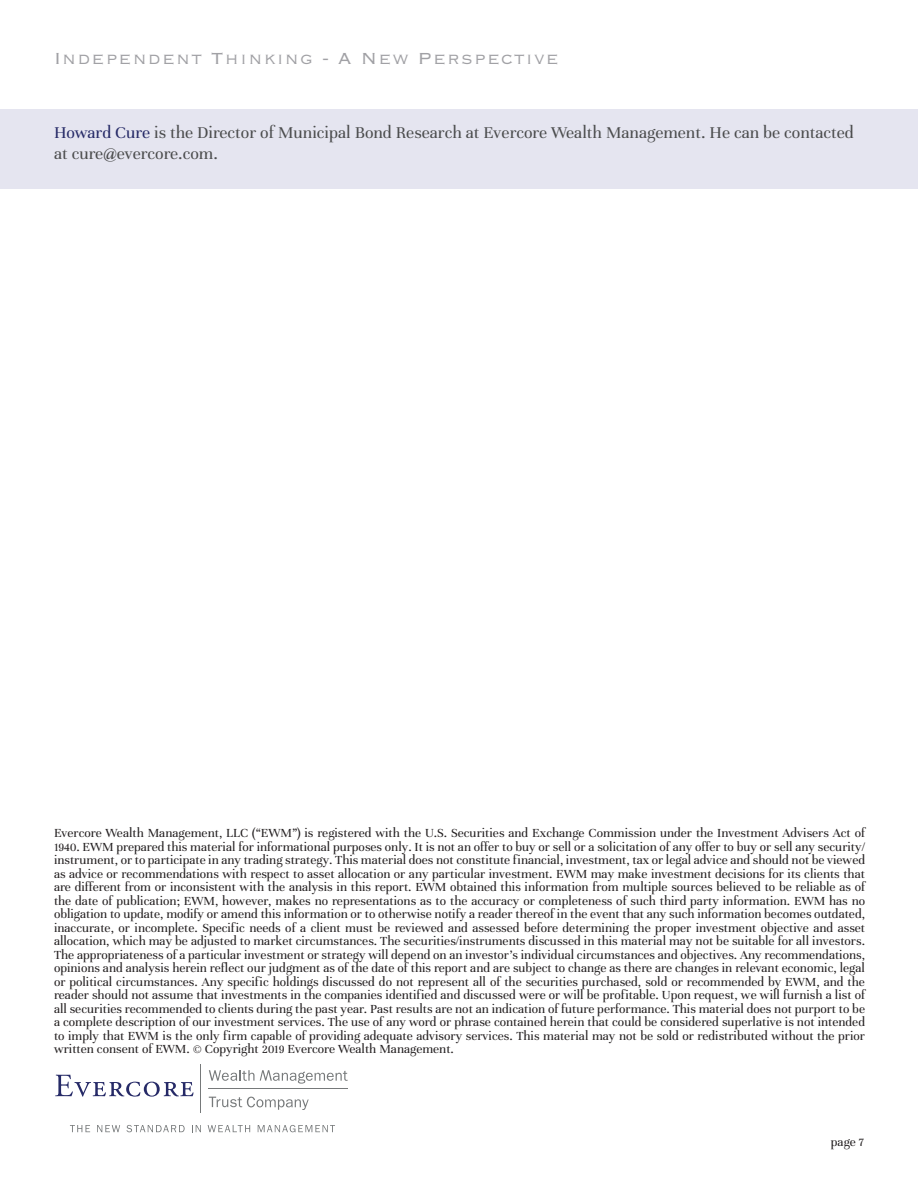
<style>
.page{position:relative;width:918px;height:1188px;background:#fff}
.page>*{position:absolute;margin:0;border:0;box-sizing:border-box;transform-origin:0 0}
.t1{font:21px "Copperplate Gothic Std 32 BC";letter-spacing:.06em;color:#a1a1a5}
.Subject{font:18px/21px "Unna";color:#4b4c4d}
.t2{font:13.5px/13.5px "Unna";color:#231f20;text-align:justify}
.s1{color:#262a67}
</style>
<div class="page">
<svg style="left:55px;top:1075px;width:139px;height:22px"></svg>
<svg style="left:209px;top:1070px;width:139px;height:14px"></svg>
<hr style="left:208px;top:1088px;width:139px;height:1px;background:#76797a">
<hr style="left:201px;top:1064px;width:1px;height:49px;background:#76797a">
<svg style="left:209px;top:1097px;width:100px;height:13px"></svg>
<svg style="left:70px;top:1125px;width:20px;height:7px"></svg>
<svg style="left:97px;top:1125px;width:23px;height:7px"></svg>
<svg style="left:126px;top:1125px;width:59px;height:7px"></svg>
<svg style="left:192px;top:1125px;width:9px;height:7px"></svg>
<svg style="left:208px;top:1125px;width:42px;height:7px"></svg>
<svg style="left:258px;top:1125px;width:77px;height:7px"></svg>
<div style="left:0;top:109px;width:918px;height:80px;background:#e5e5f0"></div>
<h1 class="t1" style="left:54px;top:48px;width:506px">Independent Thinking - A New Perspective</h1>
<p class="Subject" style="left:54px;top:122px;width:801px"><span class="s1">Howard Cure</span> is the Director of Municipal Bond Research at Evercore Wealth Management. He can be contacted at cure@evercore.com.</p>
<p class="t2" style="left:54px;top:826px;width:813px">Evercore Wealth Management, LLC (“EWM”) is registered with the U.S. Securities and Exchange Commission under the Investment Advisers Act of 1940. EWM prepared this material for informational purposes only. It is not an offer to buy or sell or a solicitation of any offer to buy or sell any security/ instrument, or to participate in any trading strategy. This material does not constitute financial, investment, tax or legal advice and should not be viewed as advice or recommendations with respect to asset allocation or any particular investment. EWM may make investment decisions for its clients that are different from or inconsistent with the analysis in this report. EWM obtained this information from multiple sources believed to be reliable as of the date of publication; EWM, however, makes no representations as to the accuracy or completeness of such third party information. EWM has no obligation to update, modify or amend this information or to otherwise notify a reader thereof in the event that any such information becomes outdated, inaccurate, or incomplete. Specific needs of a client must be reviewed and assessed before determining the proper investment objective and asset allocation, which may be adjusted to market circumstances. The securities/instruments discussed in this material may not be suitable for all investors.<br>The appropriateness of a particular investment or strategy will depend on an investor’s individual circumstances and objectives. Any recommendations, opinions and analysis herein reflect our judgment as of the date of this report and are subject to change as there are changes in relevant economic, legal or political circumstances. Any specific holdings discussed do not represent all of the securities purchased, sold or recommended by EWM, and the reader should not assume that investments in the companies identified and discussed were or will be profitable. Upon request, we will furnish a list of all securities recommended to clients during the past year. Past results are not an indication of future performance. This material does not purport to be a complete description of our investment services. The use of any word or phrase contained herein that could be considered superlative is not intended to imply that EWM is the only firm capable of providing adequate advisory services. This material may not be sold or redistributed without the prior written consent of EWM. © Copyright 2019 Evercore Wealth Management.</p>
<p class="t2" style="left:831px;top:1135px;width:35px">page 7</p>
</div>
